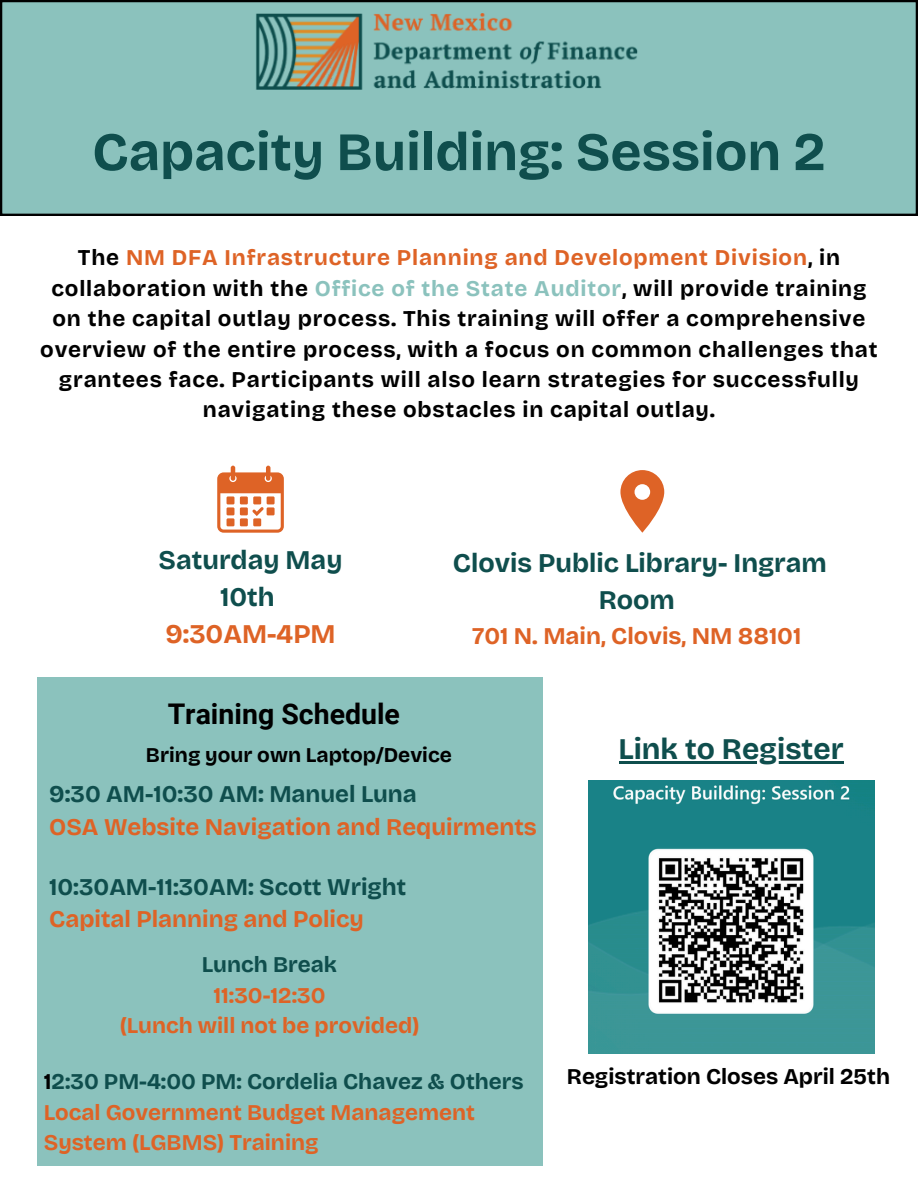
<style>
.page{position:relative;width:918px;height:1188px;background:#fff}
.page>*{position:absolute;margin:0;border:0;box-sizing:border-box;transform-origin:0 0}
.t1{font:700 54px "Bricolage Grotesque";color:#0f4e4d}
.t2{font:700 30px "Bricolage Grotesque";color:#0f4e4d}
.t3{font:700 28.5px "Roboto";color:#000}
.t4{font:700 27px/37.2px "Bricolage Grotesque";color:#0f4e4d;text-align:center}
.t5{font:700 24px/32.7px "Bricolage Grotesque";color:#de6326}
.t6{font:700 24px/32.7px "Bricolage Grotesque";color:#0f4e4d}
.t7{font:700 22.5px/30.3px "Bricolage Grotesque";letter-spacing:.035em;color:#000;text-align:center}
.t8{font:700 22.5px/30.3px "Bricolage Grotesque";color:#de6326;text-align:center}
.t9{font:700 22.5px "Bricolage Grotesque";color:#000}
.t10{font:700 21px "Bricolage Grotesque";color:#000}
.s1{color:#de6326}
.s2{color:#8bc2bd}
.s3{color:#0f4e4d}
.s4{color:#000}
</style>
<div class="page">
<div style="left:0;top:0;width:918px;height:216px;background:#8bc2bd"></div>
<img style="left:251px;top:13px;width:391px;height:77px">
<svg style="left:217px;top:466px;width:67px;height:67px"></svg>
<svg style="left:620px;top:470px;width:44px;height:63px"></svg>
<div style="left:37px;top:678px;width:505px;height:488px;background:#8bc2bd"></div>
<img style="left:588px;top:781px;width:286px;height:272px">
<hr style="left:619px;top:761px;width:225px;height:2px;background:#0f4e4d">
<h1 class="t1" style="left:92px;top:120px;width:735px">Capacity Building: Session 2</h1>
<p class="t7" style="left:40px;top:243px;width:839px">The <span class="s1">NM DFA Infrastructure Planning and Development Division</span>, in collaboration with the <span class="s2">Office of the State Auditor</span>, will provide training on the capital outlay process. This training will offer a comprehensive overview of the entire process, with a focus on common challenges that grantees face. Participants will also learn strategies for successfully navigating these obstacles in capital outlay.</p>
<p class="t4" style="left:159px;top:541px;width:185px">Saturday May<br>10th<br><span class="s1">9:30AM-4PM</span></p>
<p class="t4" style="left:453px;top:544px;width:376px">Clovis Public Library- Ingram<br>Room</p>
<p class="t5" style="left:472px;top:619px;width:331px">701 N. Main, Clovis, NM 88101</p>
<h3 class="t3" style="left:168px;top:698px;width:234px">Training Schedule</h3>
<h3 class="t10" style="left:146px;top:742px;width:307px">Bring your own Laptop/Device</h3>
<h2 class="t5" style="left:49px;top:778px;width:489px"><span class="s3">9:30 AM-10:30 AM: Manuel Luna<br></span>OSA Website Navigation and Requirments</h2>
<h2 class="t6" style="left:49px;top:870px;width:359px">10:30AM-11:30AM: Scott Wright<br><span class="s1">Capital Planning and Policy</span></h2>
<h2 class="t8" style="left:120px;top:950px;width:301px"><span class="s3">Lunch Break<br></span>11:30-12:30<br>(Lunch will not be provided)</h2>
<h3 class="t8" style="left:44px;top:1067px;width:481px;text-align:left"><span class="s4">1</span><span class="s3">2:30 PM-4:00 PM: Cordelia Chavez &amp; Others<br></span>Local Government Budget Management<br>System (LGBMS) Training</h3>
<h3 class="t2" style="left:619px;top:731px;width:226px">Link to Register</h3>
<h3 class="t9" style="left:567px;top:1063px;width:325px">Registration Closes April 25th</h3>
</div>
